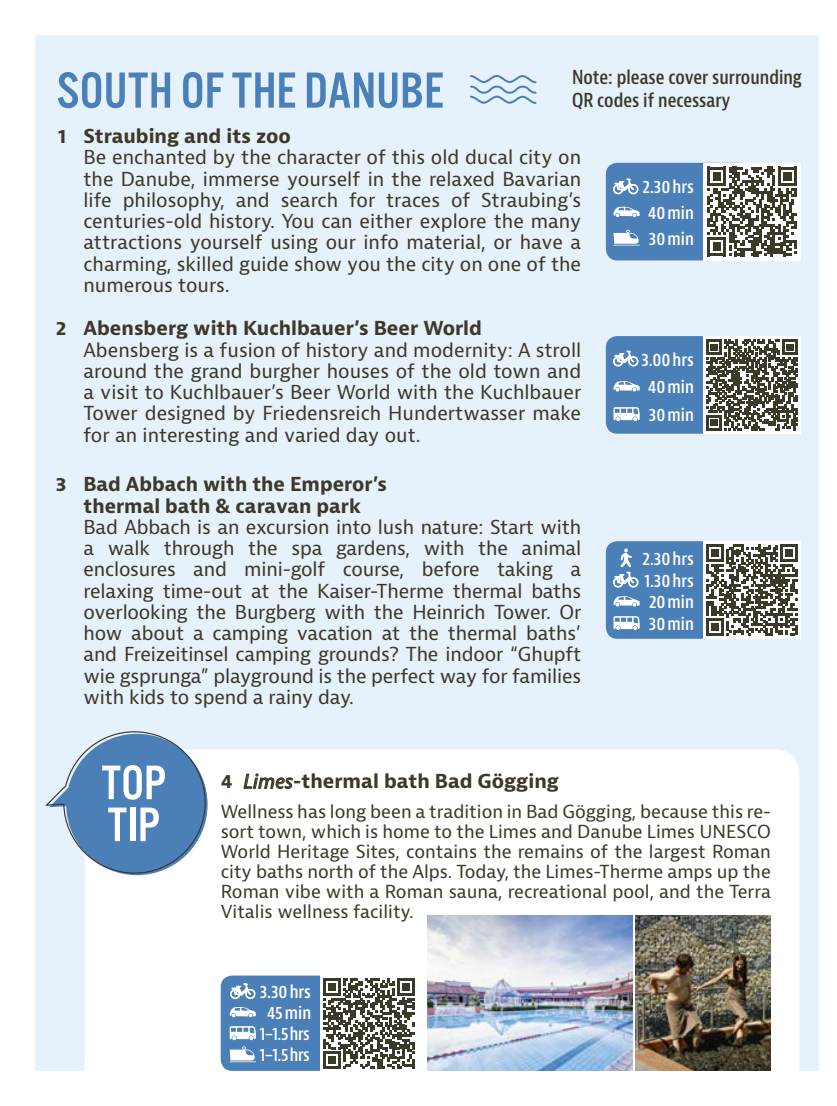
<style>
.page{position:relative;width:837px;height:1106px;background:#fff}
.page>*{position:absolute;margin:0;border:0;box-sizing:border-box;transform-origin:0 0}
.t1{font:52.75px "Alternate Got No 3 D";color:#4b7fb7}
.t2{font:50.25px/42px "Alternate Got No 3 D";letter-spacing:.005em;color:#fff}
.t3{font:18.75px/21.2px "Bernina Sans";color:#3d3928}
.t4{font:700 18.75px/21.2px "Bernina Sans";color:#3d3928;text-align:center}
.t5{font:600 condensed 18.75px/22.5px "Bernina Sans";color:#3d3928}
.t6{font:17.5px/20px "Bernina Sans";color:#3d3928;text-align:justify}
.t7{font:600 condensed 17.5px/25.5px "Bernina Sans";color:#fff}
.s1{font-family:"Bernino Sans";font-weight:700}
.s2{font-weight:700}
.s3{font-family:"Bernino Sans"}
.s4{font-weight:400;font-style:italic}
</style>
<div class="page">
<div style="left:35px;top:35px;width:783px;height:1035px;background:#e5f1fb"></div>
<svg style="left:470px;top:74px;width:67px;height:30px"></svg>
<div style="left:85px;top:749px;width:714px;height:322px;background:#fff"></div>
<svg style="left:45px;top:731px;width:162px;height:144px"></svg>
<img style="left:427px;top:915px;width:205px;height:155px">
<img style="left:635px;top:915px;width:135px;height:155px">
<svg style="left:243px;top:773px;width:50px;height:22px"></svg>
<div style="left:221px;top:975px;width:142px;height:95px;background:#4b7fb7;border-radius:11px"></div>
<div style="left:320px;top:974px;width:97px;height:98px;background:#fff"></div>
<svg style="left:323px;top:978px;width:91px;height:90px"></svg>
<div style="left:605px;top:163px;width:143px;height:97px;background:#4b7fb7;border-radius:11px"></div>
<div style="left:703px;top:163px;width:97px;height:97px;background:#fff"></div>
<svg style="left:707px;top:167px;width:89px;height:89px"></svg>
<div style="left:605px;top:336px;width:143px;height:98px;background:#4b7fb7;border-radius:11px"></div>
<div style="left:703px;top:336px;width:97px;height:97px;background:#fff"></div>
<svg style="left:706px;top:339px;width:91px;height:91px"></svg>
<div style="left:605px;top:541px;width:143px;height:98px;background:#4b7fb7;border-radius:11px"></div>
<div style="left:703px;top:541px;width:97px;height:98px;background:#fff"></div>
<svg style="left:706px;top:544px;width:91px;height:91px"></svg>
<svg style="left:229px;top:1026px;width:27px;height:36px"></svg>
<svg style="left:613px;top:350px;width:25px;height:17px"></svg>
<svg style="left:229px;top:983px;width:27px;height:34px"></svg>
<svg style="left:613px;top:178px;width:25px;height:17px"></svg>
<svg style="left:613px;top:207px;width:26px;height:10px"></svg>
<svg style="left:613px;top:229px;width:26px;height:17px"></svg>
<svg style="left:613px;top:381px;width:26px;height:10px"></svg>
<svg style="left:613px;top:407px;width:26px;height:14px"></svg>
<svg style="left:613px;top:548px;width:26px;height:58px"></svg>
<svg style="left:613px;top:616px;width:26px;height:14px"></svg>
<h1 class="t1" style="left:57px;top:62px;width:388px">SOUTH OF THE DANUBE</h1>
<p class="t5" style="left:572px;top:67px;width:231px">Note: please cover surrounding<br>QR codes if necessary</p>
<p class="t3" style="left:83px;top:126px;width:499px;text-indent:-25px"><span class="s1">1</span> <span class="s2">Straubing and its zoo<br></span>Be enchanted by the character of this old ducal city on the Danube, immerse yourself in the relaxed Bavarian life philosophy, and search for traces of Straubing’s centuries-old history. You can either explore the many attractions yourself using our info material, or have a charming, skilled guide show you the city on one of the numerous tours.</p>
<p class="t3" style="left:83px;top:318px;width:499px;text-indent:-28px"><span class="s1">2</span> <span class="s2">Abensberg with Kuchlbauer’s Beer World </span>Abensberg is a fusion of history and modernity: A stroll around the grand burgher houses of the old town and a visit to Kuchlbauer’s Beer World with the Kuchlbauer Tower designed by Friedensreich Hundertwasser make for an interesting and varied day out.</p>
<p class="t4" style="left:56px;top:474px;width:333px"><span class="s3">3</span> Bad Abbach with the Emperor’s thermal bath &amp; caravan park</p>
<p class="t3" style="left:83px;top:516px;width:499px;text-align:justify">Bad Abbach is an excursion into lush nature: Start with a walk through the spa gardens, with the animal enclosures and mini-golf course, before taking a relaxing time-out at the Kaiser-Therme thermal baths overlooking the Burgberg with the Heinrich Tower. Or how about a camping vacation at the thermal baths’ and Freizeitinsel camping grounds? The indoor “Ghupft wie gsprunga” playground is the perfect way for families with kids to spend a rainy day.</p>
<p class="t7" style="left:642px;top:175px;width:53px;text-align:center">2.30hrs<br>40min<br>30min</p>
<p class="t7" style="left:641px;top:347px;width:54px">3.00hrs</p>
<p class="t7" style="left:647px;top:373px;width:47px;line-height:27.8px">40min<br>30min</p>
<p class="t7" style="left:642px;top:546px;width:53px">2.30hrs</p>
<p class="t7" style="left:648px;top:591px;width:46px;line-height:21.8px">20min<br>30min</p>
<p class="t7" style="left:644px;top:568px;width:51px">1.30hrs</p>
<h2 class="t2" style="left:102px;top:763px;width:66px">TOP<br>TIP</h2>
<p class="t4" style="left:221px;top:771px;width:339px">4 <span class="s4">Limes</span>-thermal bath Bad Gögging</p>
<p class="t6" style="left:221px;top:802px;width:551px">Wellness has long been a tradition in Bad Gögging, because this re&shy;sort town, which is home to the Limes and Danube Limes UNESCO World Heritage Sites, contains the remains of the largest Roman city baths north of the Alps. Today, the Limes-Therme amps up the Roman vibe with a Roman sauna, recreational pool, and the Terra Vitalis wellness facility.</p>
<p class="t7" style="left:260px;top:979px;width:53px">3.30hrs</p>
<p class="t7" style="left:267px;top:1000px;width:46px">45min</p>
<p class="t7" style="left:260px;top:1042px;width:52px">1–1.5hrs</p>
<p class="t7" style="left:260px;top:1021px;width:52px">1–1.5hrs</p>
</div>
